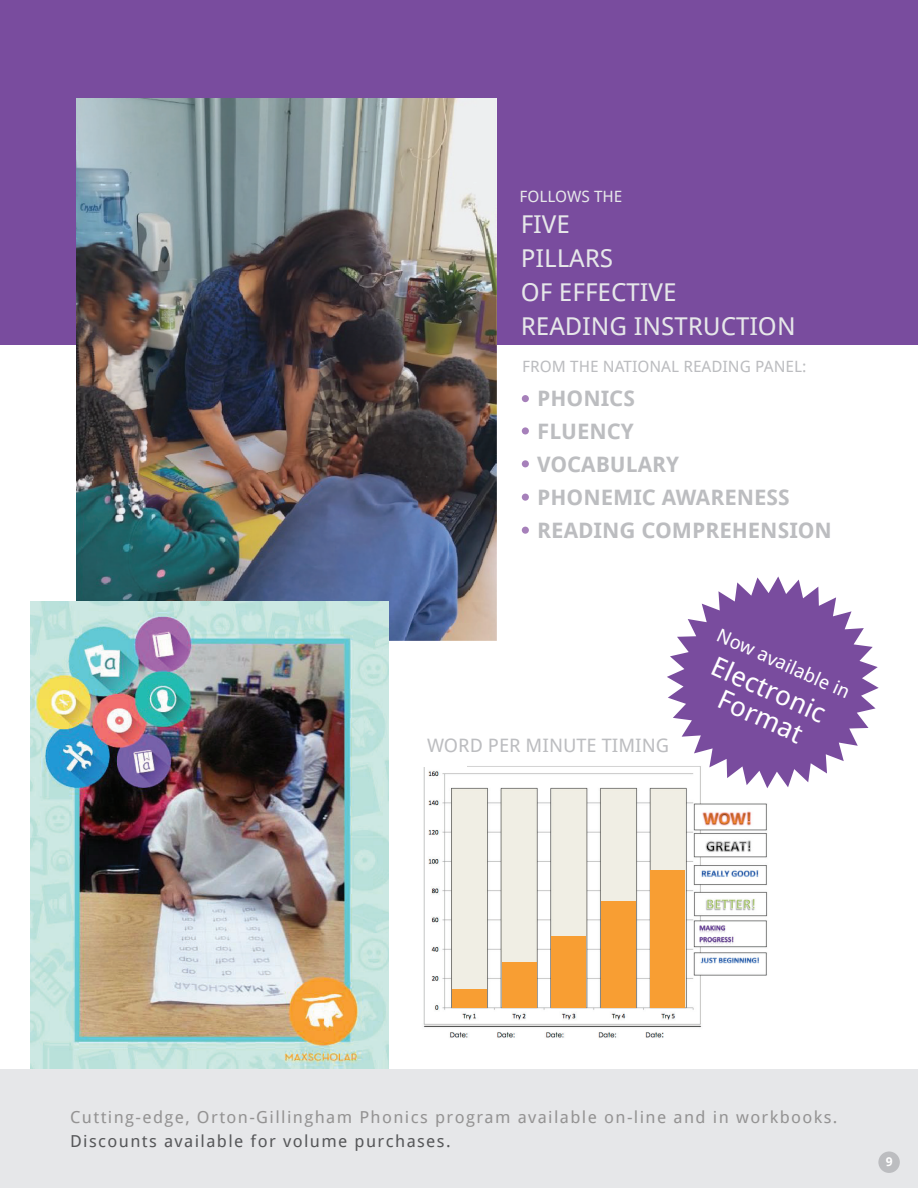
<style>
.page{position:relative;width:918px;height:1188px;background:#fff}
.page>*{position:absolute;margin:0;border:0;box-sizing:border-box;transform-origin:0 0}
.t1{font:26.7px/28px "Droid Sans";color:#fff;text-align:center;scale:1.04 1}
.t2{font:24.6px/34px "Droid Sans";color:#e6e7e9;scale:1.04 1}
.t3{font:700 21.3px/33.2px "Droid Sans";color:#bcbdc0;scale:1.04 1}
.t4{font:18.75px "Droid Sans";color:#fff;scale:1.04 1}
.t5{font:18.45px "Droid Sans";color:#bcbdc0;scale:1.04 1}
.t6{font:16.5px "Droid Sans";letter-spacing:.08em;color:#949393;scale:1.04 1}
.t7{font:16.5px "Droid Sans";letter-spacing:.08em;color:#57585a;scale:1.04 1}
.t8{font:15.6px "Droid Sans";color:#bcbdc0;scale:1.04 1}
.t9{font:15.6px "Droid Sans";color:#e6e7e9;scale:1.04 1}
.t10{font:700 12px "Droid Sans";color:#fff;scale:1.04 1}
</style>
<div class="page">
<div style="left:0;top:0;width:918px;height:345px;background:#794c9e"></div>
<div style="left:522px;top:395px;width:7px;height:7px;background:#a680ba;border-radius:50%"></div>
<div style="left:522px;top:427px;width:7px;height:7px;background:#a680ba;border-radius:50%"></div>
<div style="left:522px;top:460px;width:7px;height:7px;background:#a680ba;border-radius:50%"></div>
<div style="left:522px;top:494px;width:7px;height:7px;background:#a680ba;border-radius:50%"></div>
<div style="left:522px;top:527px;width:7px;height:7px;background:#a680ba;border-radius:50%"></div>
<img style="left:423px;top:766px;width:345px;height:272px">
<div style="left:409px;top:760px;width:57px;height:7px;background:#fff"></div>
<svg style="left:667px;top:576px;width:212px;height:212px;fill:#794c9e"></svg>
<div style="left:651px;top:871px;width:34px;height:137px;background:#f89e33"></div>
<div style="left:601px;top:901px;width:35px;height:107px;background:#f89e33"></div>
<div style="left:552px;top:936px;width:34px;height:72px;background:#f89e33"></div>
<div style="left:502px;top:962px;width:35px;height:46px;background:#f89e33"></div>
<div style="left:453px;top:990px;width:34px;height:18px;background:#f89e33"></div>
<img style="left:76px;top:98px;width:421px;height:542px">
<img style="left:31px;top:602px;width:357px;height:468px">
<div style="left:0;top:1070px;width:918px;height:118px;background:#e6e7e9"></div>
<div style="left:878px;top:1152px;width:22px;height:21px;background:#bcbdc0;border-radius:50%"></div>
<p class="t9" style="left:519px;top:185px;width:101px">FOLLOWS THE</p>
<h2 class="t2" style="left:521px;top:206px;width:266px">FIVE<br>PILLARS<br>OF EFFECTIVE<br>READING INSTRUCTION</h2>
<p class="t8" style="left:522px;top:356px;width:275px">FROM THE NATIONAL READING PANEL:</p>
<p class="t3" style="left:537px;top:381px;width:285px">PHONICS<br>FLUENCY<br>VOCABULARY<br>PHONEMIC AWARENESS<br>READING COMPREHENSION</p>
<p class="t5" style="left:427px;top:733px;width:234px">WORD PER MINUTE TIMING</p>
<p class="t4" style="left:723px;top:622px;width:140px;rotate:24deg">Now available in</p>
<h1 class="t1" style="left:719px;top:651px;width:120px;rotate:24deg">Electronic<br>Format</h1>
<p class="t6" style="left:70px;top:1106px;width:739px">Cutting-edge, Orton-Gillingham Phonics program available on-line and in workbooks.</p>
<p class="t7" style="left:70px;top:1130px;width:367px">Discounts available for volume purchases.</p>
<p class="t10" style="left:886px;top:1154px;width:8px">9</p>
</div>
